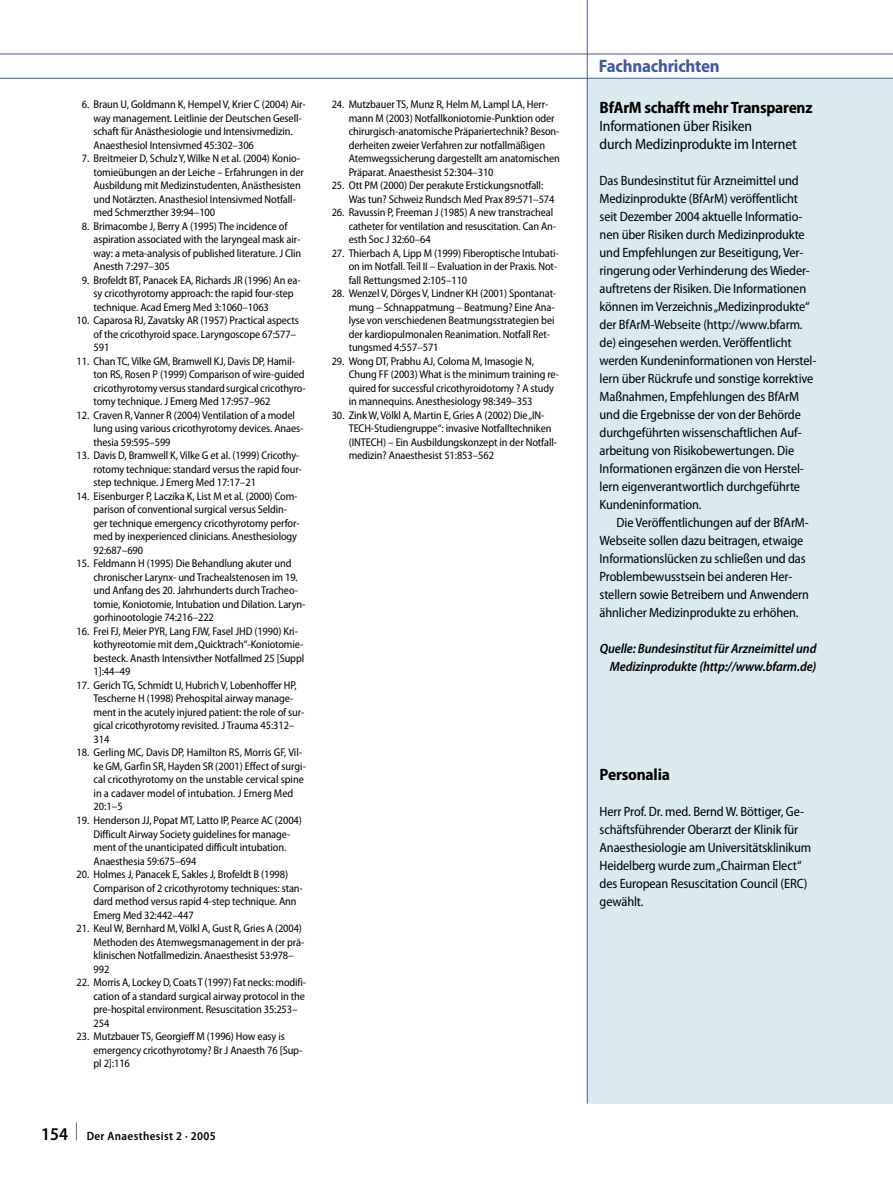
<style>
.page{position:relative;width:893px;height:1178px;background:#fff}
.page>*{position:absolute;margin:0;border:0;box-sizing:border-box;transform-origin:0 0}
.t1{font:700 semi-condensed 18px "Myriad Pro";letter-spacing:-.01em;color:#3c5ba3}
.t2{font:700 semi-condensed 16.5px "Myriad Pro";letter-spacing:-.015em;color:#000}
.t3{font:semi-condensed 15px/18px "Myriad Pro";letter-spacing:-.01em;color:#000}
.t4{font:semi-condensed 13.5px/18px "Myriad Pro";letter-spacing:-.01em;color:#000}
.t5{font:italic 600 semi-condensed 13.5px/18px "Myriad Pro";letter-spacing:-.01em;color:#000;text-align:right}
.t6{font:600 semi-condensed 12px "Myriad Pro";letter-spacing:.03em;color:#000}
.t7{font:semi-condensed 11.25px/13.5px "Myriad Pro";letter-spacing:-.01em;color:#000}
.s1{font-size:18px}
</style>
<div class="page">
<hr style="left:0;top:54px;width:893px;height:1px;background:#3c5ba3">
<hr style="left:0;top:78px;width:893px;height:1px;background:#3c5ba3">
<div style="left:587px;top:79px;width:306px;height:1024px;background:#daeaee"></div>
<hr style="left:587px;top:0;width:1px;height:1103px;background:#3c5ba3">
<p class="t7" style="left:94px;top:98px;width:214px;text-indent:-12px">6. Braun U, Goldmann K, Hempel V, Krier C (2004) Air&shy;way management. Leitlinie der Deutschen Gesell&shy;schaft für Anästhesiologie und Intensivmedizin.<br>Anaesthesiol Intensivmed 45:302–306</p>
<p class="t7" style="left:94px;top:152px;width:212px;text-indent:-12px">7. Breitmeier D, Schulz Y, Wilke N et al. (2004) Konio&shy;tomieübungen an der Leiche – Erfahrungen in der Ausbildung mit Medizinstudenten, Anästhesisten und Notärzten. Anasthesiol Intensivmed Notfall&shy;med Schmerzther 39:94–100</p>
<p class="t7" style="left:94px;top:220px;width:209px;text-indent:-12px">8. Brimacombe J, Berry A (1995) The incidence of aspiration associated with the laryngeal mask air&shy;way: a meta-analysis of published literature. J Clin Anesth 7:297–305</p>
<p class="t7" style="left:94px;top:274px;width:209px;text-indent:-12px">9. Brofeldt BT, Panacek EA, Richards JR (1996) An ea&shy;sy cricothyrotomy approach: the rapid four-step technique. Acad Emerg Med 3:1060–1063</p>
<p class="t7" style="left:94px;top:314px;width:207px;text-indent:-17px">10. Caparosa RJ, Zavatsky AR (1957) Practical aspects of the cricothyroid space. Laryngoscope 67:577–<br>591</p>
<p class="t7" style="left:94px;top:355px;width:214px;text-indent:-17px">11. Chan TC, Vilke GM, Bramwell KJ, Davis DP, Hamil&shy;ton RS, Rosen P (1999) Comparison of wire-guided cricothyrotomy versus standard surgical cricothyro&shy;tomy technique. J Emerg Med 17:957–962</p>
<p class="t7" style="left:94px;top:409px;width:211px;text-indent:-17px">12. Craven R, Vanner R (2004) Ventilation of a model lung using various cricothyrotomy devices. Anaes&shy;thesia 59:595–599</p>
<p class="t7" style="left:94px;top:449px;width:210px;text-indent:-17px">13. Davis D, Bramwell K, Vilke G et al. (1999) Cricothy&shy;rotomy technique: standard versus the rapid four&shy;step technique. J Emerg Med 17:17–21</p>
<p class="t7" style="left:94px;top:490px;width:208px;text-indent:-17px">14. Eisenburger P, Laczika K, List M et al. (2000) Com&shy;parison of conventional surgical versus Seldin&shy;ger technique emergency cricothyrotomy perfor&shy;med by inexperienced clinicians. Anesthesiology 92:687–690</p>
<p class="t7" style="left:94px;top:557px;width:214px;text-indent:-17px">15. Feldmann H (1995) Die Behandlung akuter und chronischer Larynx- und Trachealstenosen im 19. und Anfang des 20. Jahrhunderts durch Tracheo&shy;tomie, Koniotomie, Intubation und Dilation. Laryn&shy;gorhinootologie 74:216–222</p>
<p class="t7" style="left:94px;top:625px;width:212px;text-indent:-17px">16. Frei FJ, Meier PYR, Lang FJW, Fasel JHD (1990) Kri&shy;kothyreotomie mit dem „Quicktrach“-Koniotomie&shy;besteck. Anasth Intensivther Notfallmed 25 [Suppl 1]:44–49</p>
<p class="t7" style="left:94px;top:679px;width:212px;text-indent:-17px">17. Gerich TG, Schmidt U, Hubrich V, Lobenhoffer HP, Tescherne H (1998) Prehospital airway manage&shy;ment in the acutely injured patient: the role of sur&shy;gical cricothyrotomy revisited. J Trauma 45:312– 314</p>
<p class="t7" style="left:94px;top:746px;width:214px;text-indent:-17px">18. Gerling MC, Davis DP, Hamilton RS, Morris GF, Vil&shy;ke GM, Garfin SR, Hayden SR (2001) Effect of surgi&shy;cal cricothyrotomy on the unstable cervical spine in a cadaver model of intubation. J Emerg Med 20:1–5</p>
<p class="t7" style="left:94px;top:814px;width:210px;text-indent:-17px">19. Henderson JJ, Popat MT, Latto IP, Pearce AC (2004)<br>Difficult Airway Society guidelines for manage&shy;ment of the unanticipated difficult intubation.<br>Anaesthesia 59:675–694</p>
<p class="t7" style="left:94px;top:868px;width:211px;text-indent:-17px">20. Holmes J, Panacek E, Sakles J, Brofeldt B (1998)<br>Comparison of 2 cricothyrotomy techniques: stan&shy;dard method versus rapid 4-step technique. Ann Emerg Med 32:442–447</p>
<p class="t7" style="left:94px;top:922px;width:212px;text-indent:-17px">21. Keul W, Bernhard M, Völkl A, Gust R, Gries A (2004)<br>Methoden des Atemwegsmanagement in der prä&shy;klinischen Notfallmedizin. Anaesthesist 53:978– 992</p>
<p class="t7" style="left:94px;top:976px;width:214px;text-indent:-17px">22. Morris A, Lockey D, Coats T (1997) Fat necks: modifi&shy;cation of a standard surgical airway protocol in the pre-hospital environment. Resuscitation 35:253– 254</p>
<p class="t7" style="left:94px;top:1030px;width:210px;text-indent:-17px">23. Mutzbauer TS, Georgieff M (1996) How easy is emergency cricothyrotomy? Br J Anaesth 76 [Sup&shy;pl 2]:116</p>
<p class="t6" style="left:41px;top:1129px;width:176px"><span class="s1">154 </span><sup>|</sup> Der Anaesthesist 2 · 2005</p>
<p class="t7" style="left:349px;top:98px;width:213px;text-indent:-17px">24. Mutzbauer TS, Munz R, Helm M, Lampl LA, Herr&shy;mann M (2003) Notfallkoniotomie-Punktion oder chirurgisch-anatomische Präpariertechnik? Beson&shy;derheiten zweier Verfahren zur notfallmäßigen Atemwegssicherung dargestellt am anatomischen Präparat. Anaesthesist 52:304–310</p>
<p class="t7" style="left:349px;top:179px;width:207px;text-indent:-17px">25. Ott PM (2000) Der perakute Erstickungsnotfall:<br>Was tun? Schweiz Rundsch Med Prax 89:571–574</p>
<p class="t7" style="left:349px;top:206px;width:209px;text-indent:-17px">26. Ravussin P, Freeman J (1985) A new transtracheal catheter for ventilation and resuscitation. Can An&shy;esth Soc J 32:60–64</p>
<p class="t7" style="left:349px;top:247px;width:212px;text-indent:-17px">27. Thierbach A, Lipp M (1999) Fiberoptische Intubati&shy;on im Notfall. Teil II – Evaluation in der Praxis. Not&shy;fall Rettungsmed 2:105–110</p>
<p class="t7" style="left:349px;top:287px;width:209px;text-indent:-17px">28. Wenzel V, Dörges V, Lindner KH (2001) Spontanat&shy;mung – Schnappatmung – Beatmung? Eine Ana&shy;lyse von verschiedenen Beatmungsstrategien bei der kardiopulmonalen Reanimation. Notfall Ret&shy;tungsmed 4:557–571</p>
<p class="t7" style="left:349px;top:355px;width:212px;text-indent:-17px">29. Wong DT, Prabhu AJ, Coloma M, Imasogie N, Chung FF (2003) What is the minimum training re&shy;quired for successful cricothyroidotomy ? A study in mannequins. Anesthesiology 98:349–353</p>
<p class="t7" style="left:349px;top:409px;width:210px;text-indent:-17px">30. Zink W, Völkl A, Martin E, Gries A (2002) Die „IN-TECH-Studiengruppe“: invasive Notfalltechniken (INTECH) – Ein Ausbildungskonzept in der Notfall&shy;medizin? Anaesthesist 51:853–562</p>
<h1 class="t1" style="left:599px;top:55px;width:123px">Fachnachrichten</h1>
<h2 class="t2" style="left:600px;top:99px;width:214px">BfArM schafft mehr Transparenz</h2>
<h3 class="t3" style="left:600px;top:118px;width:199px">Informationen über Risiken<br>durch Medizinprodukte im Internet</h3>
<p class="t4" style="left:600px;top:172px;width:218px">Das Bundesinstitut für Arzneimittel und Medizinprodukte (BfArM) veröffentlicht seit Dezember 2004 aktuelle Informatio&shy;nen über Risiken durch Medizinprodukte und Empfehlungen zur Beseitigung, Ver&shy;ringerung oder Verhinderung des Wieder&shy;auftretens der Risiken. Die Informationen können im Verzeichnis „Medizinprodukte“ der BfArM-Webseite (http://www.bfarm. de) eingesehen werden. Veröffentlicht werden Kundeninformationen von Herstel&shy;lern über Rückrufe und sonstige korrektive Maßnahmen, Empfehlungen des BfArM und die Ergebnisse der von der Behörde durchgeführten wissenschaftlichen Auf&shy;arbeitung von Risikobewertungen. Die Informationen ergänzen die von Herstel&shy;lern eigenverantwortlich durchgeführte Kundeninformation.</p>
<p class="t4" style="left:600px;top:514px;width:211px;text-indent:17px">Die Veröffentlichungen auf der BfArM-Webseite sollen dazu beitragen, etwaige Informationslücken zu schließen und das Problembewusstsein bei anderen Her&shy;stellern sowie Betreibern und Anwendern ähnlicher Medizinprodukte zu erhöhen.</p>
<p class="t5" style="left:600px;top:640px;width:218px">Quelle: Bundesinstitut für Arzneimittel und<br>Medizinprodukte (http://www.bfarm.de)</p>
<h2 class="t2" style="left:600px;top:765px;width:72px">Personalia</h2>
<p class="t4" style="left:600px;top:802px;width:213px">Herr Prof. Dr. med. Bernd W. Böttiger, Ge&shy;schäftsführender Oberarzt der Klinik für Anaesthesiologie am Universitätsklinikum Heidelberg wurde zum „Chairman Elect“ des European Resuscitation Council (ERC) gewählt.</p>
</div>
